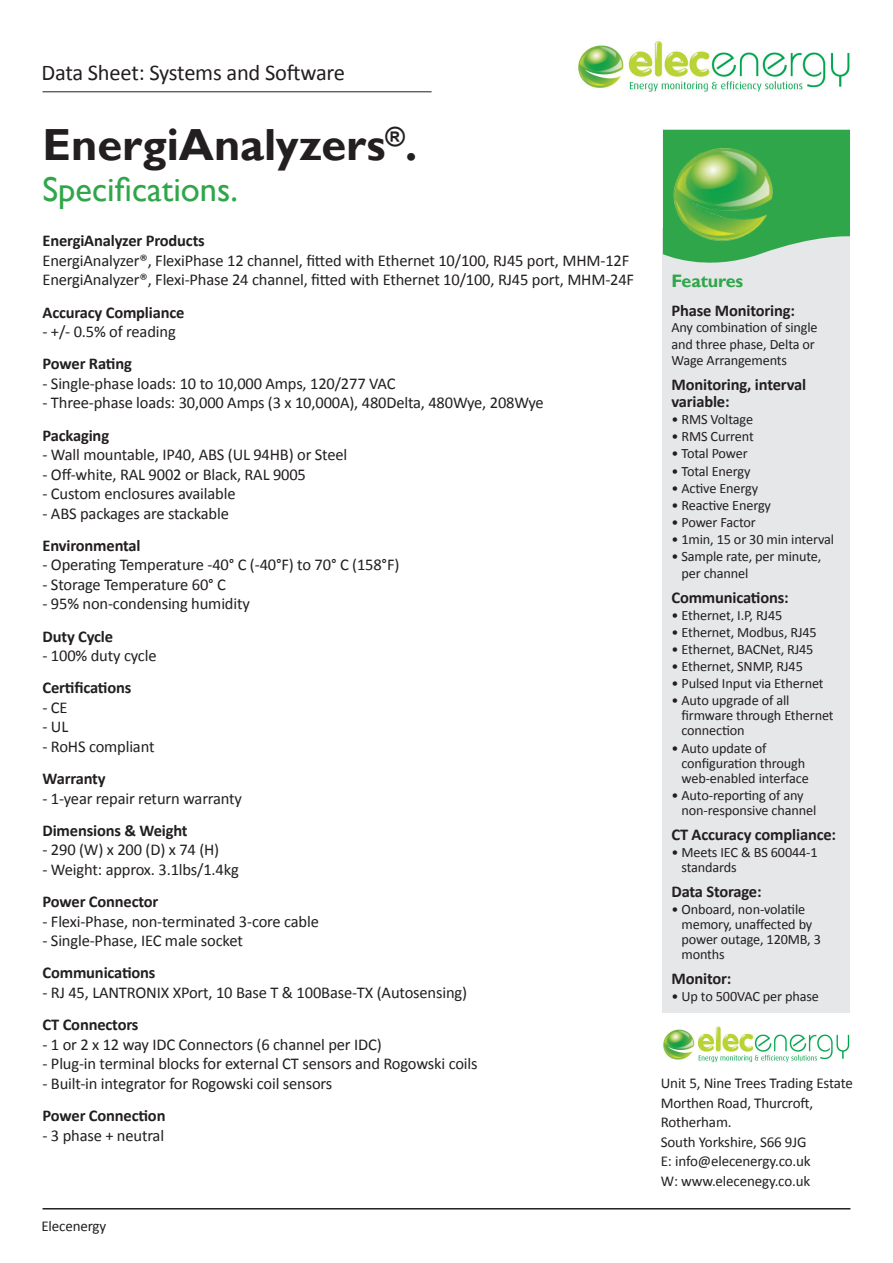
<style>
.page{position:relative;width:893px;height:1263px;background:#fff}
.page>*{position:absolute;margin:0;border:0;box-sizing:border-box;transform-origin:0 0}
.t1{font:700 45px "Gill Sans";color:#231f20}
.t2{font:34.5px "Gill Sans";color:#2fa649}
.t3{font:22.5px "Calibri";letter-spacing:-.01em;color:#231f20}
.t4{font:700 18px "Gill Sans";letter-spacing:-.01em;color:#2fa649}
.t5{font:16.5px/19.5px "Calibri";letter-spacing:-.01em;color:#231f20}
.t6{font:700 16.5px/16.5px "Calibri";letter-spacing:-.01em;color:#231f20}
.t7{font:15px/19.5px "Calibri";letter-spacing:-.01em;color:#231f20}
.t8{font:14.25px/15px "Calibri";letter-spacing:-.01em;color:#231f20}
</style>
<div class="page">
<img style="left:578px;top:41px;width:272px;height:51px">
<hr style="left:43px;top:1208px;width:807px;height:1px;background:#231f20">
<hr style="left:43px;top:91px;width:389px;height:1px;background:#231f20">
<img style="left:663px;top:1026px;width:187px;height:37px">
<div style="left:663px;top:228px;width:187px;height:784px;background:#e6e7e9"></div>
<svg style="left:663px;top:130px;width:187px;height:133px"></svg>
<img style="left:662px;top:135px;width:116px;height:125px">
<h3 class="t3" style="left:41px;top:58px;width:305px">Data Sheet: Systems and Software</h3>
<h1 class="t1" style="left:43px;top:117px;width:376px">EnergiAnalyzers<sup>®</sup>.</h1>
<h2 class="t2" style="left:43px;top:169px;width:197px">Specifications.</h2>
<p class="t6" style="left:43px;top:232px;width:164px">EnergiAnalyzer Products</p>
<p class="t5" style="left:43px;top:251px;width:593px">EnergiAnalyzer®, FlexiPhase 12 channel, fitted with Ethernet 10/100, RJ45 port, MHM-12F<br>EnergiAnalyzer®, Flexi-Phase 24 channel, fitted with Ethernet 10/100, RJ45 port, MHM-24F</p>
<p class="t6" style="left:43px;top:304px;width:143px">Accuracy Compliance</p>
<p class="t5" style="left:43px;top:322px;width:135px">- +/- 0.5% of reading</p>
<p class="t6" style="left:43px;top:356px;width:91px">Power Rating</p>
<p class="t5" style="left:43px;top:374px;width:355px">- Single-phase loads: 10 to 10,000 Amps, 120/277 VAC</p>
<p class="t5" style="left:43px;top:393px;width:503px">- Three-phase loads: 30,000 Amps (3 x 10,000A), 480Delta, 480Wye, 208Wye</p>
<p class="t6" style="left:43px;top:427px;width:68px">Packaging</p>
<p class="t5" style="left:43px;top:445px;width:306px">- Wall mountable, IP40, ABS (UL 94HB) or Steel</p>
<p class="t5" style="left:43px;top:464px;width:265px">- Off-white, RAL 9002 or Black, RAL 9005</p>
<p class="t5" style="left:43px;top:484px;width:195px">- Custom enclosures available</p>
<p class="t5" style="left:43px;top:503px;width:188px">- ABS packages are stackable</p>
<p class="t6" style="left:43px;top:537px;width:100px">Environmental</p>
<p class="t5" style="left:43px;top:555px;width:358px">- Operating Temperature -40° C (-40°F) to 70° C (158°F)</p>
<p class="t5" style="left:43px;top:575px;width:185px">- Storage Temperature 60° C</p>
<p class="t5" style="left:43px;top:594px;width:209px">- 95% non-condensing humidity</p>
<p class="t6" style="left:43px;top:628px;width:72px">Duty Cycle</p>
<p class="t5" style="left:43px;top:646px;width:116px">- 100% duty cycle</p>
<p class="t6" style="left:43px;top:680px;width:90px">Certifications</p>
<p class="t5" style="left:43px;top:698px;width:27px">- CE</p>
<p class="t5" style="left:43px;top:717px;width:27px">- UL</p>
<p class="t5" style="left:43px;top:737px;width:114px">- RoHS compliant</p>
<p class="t6" style="left:43px;top:770px;width:65px">Warranty</p>
<p class="t5" style="left:43px;top:788px;width:201px">- 1-year repair return warranty</p>
<p class="t6" style="left:43px;top:822px;width:147px">Dimensions &amp; Weight</p>
<p class="t5" style="left:43px;top:840px;width:178px">- 290 (W) x 200 (D) x 74 (H)</p>
<p class="t5" style="left:43px;top:860px;width:198px">- Weight: approx. 3.1lbs/1.4kg</p>
<p class="t6" style="left:43px;top:893px;width:117px">Power Connector</p>
<p class="t5" style="left:43px;top:911px;width:278px">- Flexi-Phase, non-terminated 3-core cable</p>
<p class="t5" style="left:43px;top:931px;width:202px">- Single-Phase, IEC male socket</p>
<p class="t6" style="left:43px;top:965px;width:114px">Communications</p>
<p class="t5" style="left:43px;top:983px;width:426px">- RJ 45, LANTRONIX XPort, 10 Base T &amp; 100Base-TX (Autosensing)</p>
<p class="t6" style="left:43px;top:1016px;width:97px">CT Connectors</p>
<p class="t5" style="left:43px;top:1034px;width:341px">- 1 or 2 x 12 way IDC Connectors (6 channel per IDC)</p>
<p class="t5" style="left:43px;top:1054px;width:437px">- Plug-in terminal blocks for external CT sensors and Rogowski coils</p>
<p class="t5" style="left:43px;top:1073px;width:291px">- Built-in integrator for Rogowski coil sensors</p>
<p class="t6" style="left:43px;top:1107px;width:125px">Power Connection</p>
<p class="t5" style="left:43px;top:1125px;width:123px">- 3 phase + neutral</p>
<p class="t7" style="left:41px;top:1216px;width:66px">Elecenergy</p>
<p class="t4" style="left:671px;top:270px;width:73px">Features</p>
<p class="t6" style="left:671px;top:302px;width:125px">Phase Monitoring:</p>
<p class="t8" style="left:671px;top:320px;width:148px;line-height:16.5px">Any combination of single and three phase, Delta or<br>Wage Arrangements</p>
<p class="t6" style="left:671px;top:377px;width:136px">Monitoring, interval variable:</p>
<p class="t8" style="left:671px;top:412px;width:83px">• RMS Voltage</p>
<p class="t8" style="left:671px;top:429px;width:84px">• RMS Current</p>
<p class="t8" style="left:671px;top:446px;width:78px">• Total Power</p>
<p class="t8" style="left:671px;top:463px;width:81px">• Total Energy</p>
<p class="t8" style="left:671px;top:480px;width:88px">• Active Energy</p>
<p class="t8" style="left:671px;top:498px;width:101px">• Reactive Energy</p>
<p class="t8" style="left:671px;top:515px;width:86px">• Power Factor</p>
<p class="t8" style="left:671px;top:532px;width:164px">• 1min, 15 or 30 min interval</p>
<p class="t8" style="left:681px;top:548px;width:142px;line-height:16.5px;text-indent:-10px">• Sample rate, per minute, per channel</p>
<p class="t6" style="left:671px;top:589px;width:119px">Communications:</p>
<p class="t8" style="left:671px;top:608px;width:112px">• Ethernet, I.P, RJ45</p>
<p class="t8" style="left:671px;top:625px;width:147px">• Ethernet, Modbus, RJ45</p>
<p class="t8" style="left:671px;top:642px;width:144px">• Ethernet, BACNet, RJ45</p>
<p class="t8" style="left:671px;top:659px;width:133px">• Ethernet, SNMP, RJ45</p>
<p class="t8" style="left:671px;top:676px;width:154px">• Pulsed Input via Ethernet</p>
<p class="t8" style="left:681px;top:693px;width:154px;text-indent:-10px">• Auto upgrade of all firmware through Ethernet connection</p>
<p class="t8" style="left:681px;top:740px;width:129px;text-indent:-10px">• Auto update of configuration through web-enabled interface</p>
<p class="t8" style="left:681px;top:787px;width:136px;text-indent:-10px">• Auto-reporting of any non-responsive channel</p>
<p class="t6" style="left:671px;top:826px;width:166px">CT Accuracy compliance:</p>
<p class="t8" style="left:681px;top:845px;width:138px;text-indent:-10px">• Meets IEC &amp; BS 60044-1 standards</p>
<p class="t6" style="left:671px;top:883px;width:92px">Data Storage:</p>
<p class="t8" style="left:681px;top:902px;width:141px;text-indent:-10px">• Onboard, non-volatile memory, unaffected by power outage, 120MB, 3 months</p>
<p class="t6" style="left:671px;top:970px;width:61px">Monitor:</p>
<p class="t8" style="left:671px;top:989px;width:149px">• Up to 500VAC per phase</p>
<p class="t7" style="left:661px;top:1074px;width:194px">Unit 5, Nine Trees Trading Estate<br>Morthen Road, Thurcroft,<br>Rotherham.<br>South Yorkshire, S66 9JG<br>E: info@elecenergy.co.uk<br>W: www.elecenegy.co.uk</p>
</div>
